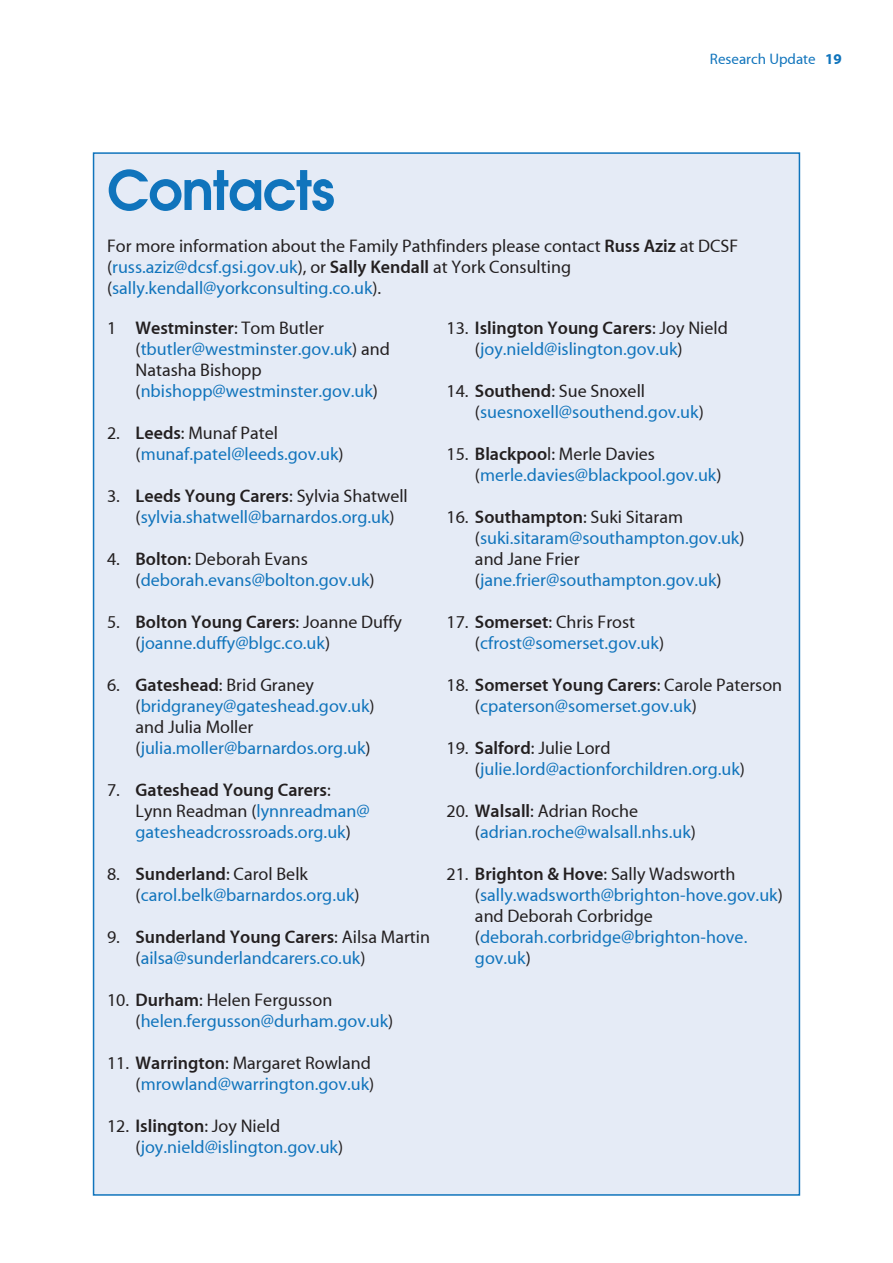
<style>
.page{position:relative;width:893px;height:1263px;background:#fff}
.page>*{position:absolute;margin:0;border:0;box-sizing:border-box;transform-origin:0 0}
.t1{font:600 54px "Avant Garde";letter-spacing:-.02em;color:#1074bc}
.t2{font:18px/21px "Myriad MM";color:#1074bc}
.t3{font:18px/21px "Myriad MM";color:#231f20}
.t4{font:700 18px "Myriad MM Semi";color:#231f20}
.t5{font:15px "Myriad MM";color:#1074bc}
.s1{font-family:"Myriad MM Bold"}
.s2{font-family:"Myriad MM Semi";font-weight:700}
.s3{color:#1074bc}
.s4{color:#231f20}
.s5{font-family:"Myriad MM Semi";font-weight:700;color:#231f20}
.s6{font-family:"Myriad MM";font-weight:400}
</style>
<div class="page">
<div style="left:94px;top:153px;width:705px;height:1042px;background:#e5ebf6"></div>
<p class="t5" style="left:710px;top:51px;width:133px">Research Update <span class="s1">19</span></p>
<h1 class="t1" style="left:107px;top:155px;width:229px">Contacts</h1>
<p class="t3" style="left:107px;top:236px;width:633px">For more information about the Family Pathfinders please contact <span class="s2">Russ Aziz</span> at DCSF (<span class="s3">russ.aziz@dcsf.gsi.gov.uk</span>), or <span class="s2">Sally Kendall</span> at York Consulting (<span class="s3">sally.kendall@yorkconsulting.co.uk</span>).</p>
<p class="t2" style="left:136px;top:318px;width:256px;text-indent:-28px"><span class="s4">1</span> <span class="s5">Westminster</span><span class="s4">: Tom Butler (</span>tbutler@westminster.gov.uk<span class="s4">) and<br>Natasha Bishopp (</span>nbishopp@westminster.gov.uk<span class="s4">)</span></p>
<p class="t2" style="left:136px;top:423px;width:210px;text-indent:-28px"><span class="s4">2.</span> <span class="s5">Leeds</span><span class="s4">: Munaf Patel (</span>munaf.patel@leeds.gov.uk<span class="s4">)</span></p>
<p class="t2" style="left:136px;top:486px;width:274px;text-indent:-28px"><span class="s4">3.</span> <span class="s5">Leeds Young Carers</span><span class="s4">: Sylvia Shatwell (</span>sylvia.shatwell@barnardos.org.uk<span class="s4">)</span></p>
<p class="t2" style="left:136px;top:549px;width:241px;text-indent:-28px"><span class="s4">4.</span> <span class="s5">Bolton</span><span class="s4">: Deborah Evans (</span>deborah.evans@bolton.gov.uk<span class="s4">)</span></p>
<p class="t4" style="left:107px;top:613px;width:297px"><span class="s6">5.</span> Bolton Young Carers<span class="s6">: Joanne Duffy</span></p>
<p class="t2" style="left:136px;top:633px;width:196px"><span class="s4">(</span>joanne.duffy@blgc.co.uk<span class="s4">)</span></p>
<p class="t2" style="left:136px;top:675px;width:241px;text-indent:-28px"><span class="s4">6.</span> <span class="s5">Gateshead</span><span class="s4">: Brid Graney (</span>bridgraney@gateshead.gov.uk<span class="s4">) and Julia Moller (</span>julia.moller@barnardos.org.uk<span class="s4">)</span></p>
<p class="t4" style="left:107px;top:781px;width:225px"><span class="s6">7.</span> Gateshead Young Carers<span class="s6">:</span></p>
<p class="t2" style="left:136px;top:801px;width:236px"><span class="s4">Lynn Readman (</span>lynnreadman@ gatesheadcrossroads.org.uk<span class="s4">)</span></p>
<p class="t2" style="left:136px;top:864px;width:226px;text-indent:-28px"><span class="s4">8.</span> <span class="s5">Sunderland</span><span class="s4">: Carol Belk (</span>carol.belk@barnardos.org.uk<span class="s4">)</span></p>
<p class="t4" style="left:107px;top:928px;width:324px"><span class="s6">9.</span> Sunderland Young Carers<span class="s6">: Ailsa Martin</span></p>
<p class="t2" style="left:136px;top:948px;width:231px"><span class="s4">(</span>ailsa@sunderlandcarers.co.uk<span class="s4">)</span></p>
<p class="t2" style="left:136px;top:990px;width:259px;text-indent:-28px"><span class="s4">10.</span> <span class="s5">Durham</span><span class="s4">: Helen Fergusson (</span>helen.fergusson@durham.gov.uk<span class="s4">)</span></p>
<p class="t2" style="left:107px;top:1053px;width:269px;text-align:right"><span class="s4">11.</span> <span class="s5">Warrington</span><span class="s4">: Margaret Rowland (</span>mrowland@warrington.gov.uk<span class="s4">)</span></p>
<p class="t2" style="left:136px;top:1116px;width:209px;text-indent:-28px"><span class="s4">12.</span> <span class="s5">Islington</span><span class="s4">: Joy Nield (</span>joy.nield@islington.gov.uk<span class="s4">)</span></p>
<p class="t4" style="left:446px;top:319px;width:283px"><span class="s6">13.</span> Islington Young Carers<span class="s6">: Joy Nield</span></p>
<p class="t2" style="left:475px;top:339px;width:209px"><span class="s4">(</span>joy.nield@islington.gov.uk<span class="s4">)</span></p>
<p class="t2" style="left:475px;top:381px;width:230px;text-indent:-28px"><span class="s4">14.</span> <span class="s5">Southend</span><span class="s4">: Sue Snoxell (</span>suesnoxell@southend.gov.uk<span class="s4">)</span></p>
<p class="t2" style="left:475px;top:444px;width:248px;text-indent:-28px"><span class="s4">15.</span> <span class="s5">Blackpoo</span><span class="s4">l: Merle Davies (</span>merle.davies@blackpool.gov.uk<span class="s4">)</span></p>
<p class="t2" style="left:475px;top:507px;width:271px;text-indent:-28px"><span class="s4">16.</span> <span class="s5">Southampton</span><span class="s4">: Suki Sitaram (</span>suki.sitaram@southampton.gov.uk<span class="s4">) and Jane Frier (</span>jane.frier@southampton.gov.uk<span class="s4">)</span></p>
<p class="t2" style="left:475px;top:612px;width:191px;text-indent:-28px"><span class="s4">17.</span> <span class="s5">Somerset</span><span class="s4">: Chris Frost (</span>cfrost@somerset.gov.uk<span class="s4">)</span></p>
<p class="t4" style="left:446px;top:676px;width:337px"><span class="s6">18.</span> Somerset Young Carers<span class="s6">: Carole Paterson</span></p>
<p class="t2" style="left:475px;top:696px;width:223px"><span class="s4">(</span>cpaterson@somerset.gov.uk<span class="s4">)</span></p>
<p class="t2" style="left:475px;top:738px;width:272px;text-indent:-28px"><span class="s4">19.</span> <span class="s5">Salford</span><span class="s4">: Julie Lord (</span>julie.lord@actionforchildren.org.uk<span class="s4">)</span></p>
<p class="t2" style="left:475px;top:801px;width:222px;text-indent:-28px"><span class="s4">20.</span> <span class="s5">Walsall</span><span class="s4">: Adrian Roche (</span>adrian.roche@walsall.nhs.uk<span class="s4">)</span></p>
<p class="t2" style="left:475px;top:864px;width:309px;text-indent:-28px"><span class="s4">21.</span> <span class="s5">Brighton &amp; Hove</span><span class="s4">: Sally Wadsworth (</span>sally.wadsworth@brighton-hove.gov.uk<span class="s4">) and Deborah Corbridge (</span>deborah.corbridge@brighton-hove. gov.uk<span class="s4">)</span></p>
</div>
